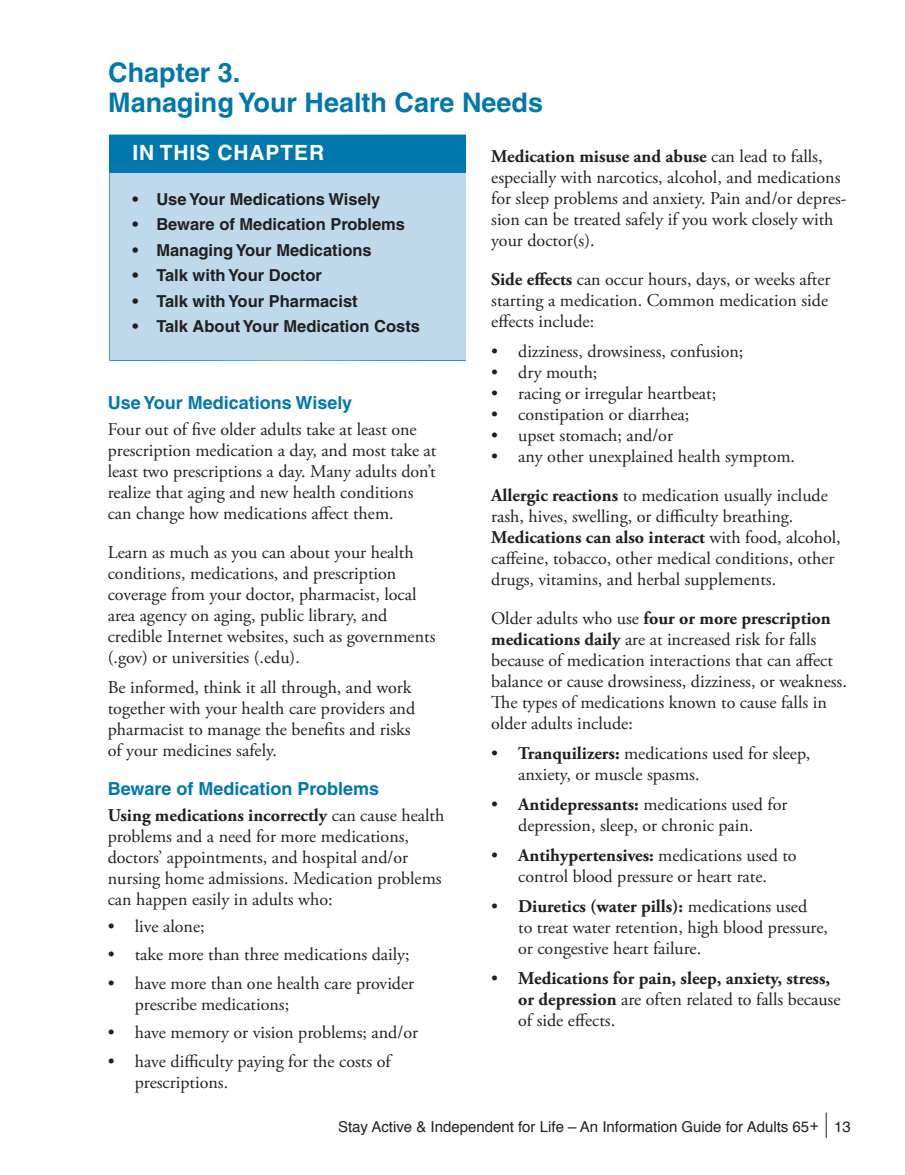
<style>
.page{position:relative;width:905px;height:1175px;background:#fff}
.page>*{position:absolute;margin:0;border:0;box-sizing:border-box;transform-origin:0 0}
.t1{font:700 27px/30px "Helvetica LT";color:#0078ae}
.sidebar_text{font:700 21px "Helvetica LT";letter-spacing:.04em;color:#fff}
.Body_text{font:18px/21px "Adobe Garamond Pro";color:#231f20}
.Bullet{font:18px/21px "Adobe Garamond Pro";color:#231f20}
.Bullet-2{font:700 18px/21px "Adobe Garamond Pro";color:#231f20}
.Subhead-PMS{font:700 18px "Helvetica LT";color:#0078ae}
.sidebar_text_bullet{font:700 16.5px "Helvetica LT";color:#231f20}
.t2{font:15px "Helvetica";color:#231f20}
.s1{font-weight:700}
.s2{font-weight:400}
</style>
<div class="page">
<svg style="left:826px;top:1112px;width:1px;height:26px"></svg>
<div style="left:109px;top:135px;width:357px;height:226px;background:#bdd9ea"></div>
<div style="left:109px;top:135px;width:356px;height:37px;background:#0078ae"></div>
<p class="t1" style="left:108px;top:57px;width:436px">Chapter 3.<br>Managing Your Health Care Needs</p>
<p class="sidebar_text" style="left:132px;top:140px;width:193px">IN THIS CHAPTER</p>
<p class="sidebar_text_bullet" style="left:132px;top:189px;width:250px">• Use Your Medications Wisely</p>
<p class="sidebar_text_bullet" style="left:132px;top:214px;width:274px">• Beware of Medication Problems</p>
<p class="sidebar_text_bullet" style="left:132px;top:240px;width:241px">• Managing Your Medications</p>
<p class="sidebar_text_bullet" style="left:132px;top:265px;width:191px">• Talk with Your Doctor</p>
<p class="sidebar_text_bullet" style="left:132px;top:291px;width:227px">• Talk with Your Pharmacist</p>
<p class="sidebar_text_bullet" style="left:132px;top:316px;width:289px">• Talk About Your Medication Costs</p>
<p class="Subhead-PMS" style="left:108px;top:392px;width:246px">Use Your Medications Wisely</p>
<p class="Body_text" style="left:108px;top:419px;width:330px">Four out of five older adults take at least one prescription medication a day, and most take at least two prescriptions a day. Many adults don’t realize that aging and new health conditions can change how medications affect them.</p>
<p class="Body_text" style="left:108px;top:542px;width:329px">Learn as much as you can about your health conditions, medications, and prescription coverage from your doctor, pharmacist, local area agency on aging, public library, and credible Internet websites, such as governments (.gov) or universities (.edu).</p>
<p class="Body_text" style="left:108px;top:677px;width:309px">Be informed, think it all through, and work together with your health care providers and pharmacist to manage the benefits and risks of your medicines safely.</p>
<p class="Subhead-PMS" style="left:108px;top:778px;width:273px">Beware of Medication Problems</p>
<p class="Body_text" style="left:108px;top:805px;width:338px"><span class="s1">Using medications incorrectly</span> can cause health problems and a need for more medications, doctors’ appointments, and hospital and/or nursing home admissions. Medication problems can happen easily in adults who:</p>
<p class="Bullet" style="left:108px;top:916px;width:98px">• live alone;</p>
<p class="Bullet" style="left:108px;top:944px;width:303px">• take more than three medications daily;</p>
<p class="Bullet" style="left:135px;top:973px;width:281px;text-indent:-27px">• have more than one health care provider prescribe medications;</p>
<p class="Bullet" style="left:108px;top:1022px;width:312px">• have memory or vision problems; and/or</p>
<p class="Bullet" style="left:135px;top:1051px;width:257px;text-indent:-27px">• have difficulty paying for the costs of prescriptions.</p>
<p class="Body_text" style="left:491px;top:147px;width:357px"><span class="s1">Medication misuse and abuse</span> can lead to falls, especially with narcotics, alcohol, and medications for sleep problems and anxiety. Pain and/or depres&shy;sion can be treated safely if you work closely with your doctor(s).</p>
<p class="Body_text" style="left:491px;top:270px;width:341px"><span class="s1">Side effects</span> can occur hours, days, or weeks after starting a medication. Common medication side effects include:</p>
<p class="Bullet" style="left:491px;top:342px;width:254px">• dizziness, drowsiness, confusion;</p>
<p class="Bullet" style="left:491px;top:363px;width:108px">• dry mouth;</p>
<p class="Bullet" style="left:491px;top:384px;width:226px">• racing or irregular heartbeat;</p>
<p class="Bullet" style="left:491px;top:405px;width:200px">• constipation or diarrhea;</p>
<p class="Bullet" style="left:491px;top:426px;width:183px">• upset stomach; and/or</p>
<p class="Bullet" style="left:491px;top:447px;width:305px">• any other unexplained health symptom.</p>
<p class="Body_text" style="left:491px;top:486px;width:351px"><span class="s1">Allergic reactions</span> to medication usually include rash, hives, swelling, or difficulty breathing.<br><span class="s1">Medications can also interact</span> with food, alcohol, caffeine, tobacco, other medical conditions, other drugs, vitamins, and herbal supplements.</p>
<p class="Body_text" style="left:491px;top:609px;width:357px">Older adults who use <span class="s1">four or more prescription medications daily</span> are at increased risk for falls because of medication interactions that can affect balance or cause drowsiness, dizziness, or weakness.<br>The types of medications known to cause falls in older adults include:</p>
<p class="Bullet" style="left:518px;top:744px;width:294px;text-indent:-27px">• <span class="s1">Tranquilizers:</span> medications used for sleep, anxiety, or muscle spasms.</p>
<p class="Bullet" style="left:491px;top:795px;width:298px;text-align:center">• <span class="s1">Antidepressants:</span> medications used for depression, sleep, or chronic pain.</p>
<p class="Bullet" style="left:491px;top:846px;width:307px;text-align:center">• <span class="s1">Antihypertensives:</span> medications used to control blood pressure or heart rate.</p>
<p class="Bullet" style="left:518px;top:897px;width:311px;text-indent:-27px">• <span class="s1">Diuretics (water pills):</span> medications used<br>to treat water retention, high blood pressure, or congestive heart failure.</p>
<p class="Bullet-2" style="left:518px;top:968px;width:324px;text-indent:-27px"><span class="s2">•</span> Medications for pain, sleep, anxiety, stress, or depression <span class="s2">are often related to falls because of side effects.</span></p>
<p class="t2" style="left:338px;top:1115px;width:514px">Stay Active &amp; Independent for Life – An Information Guide for Adults 65+ 13</p>
</div>
